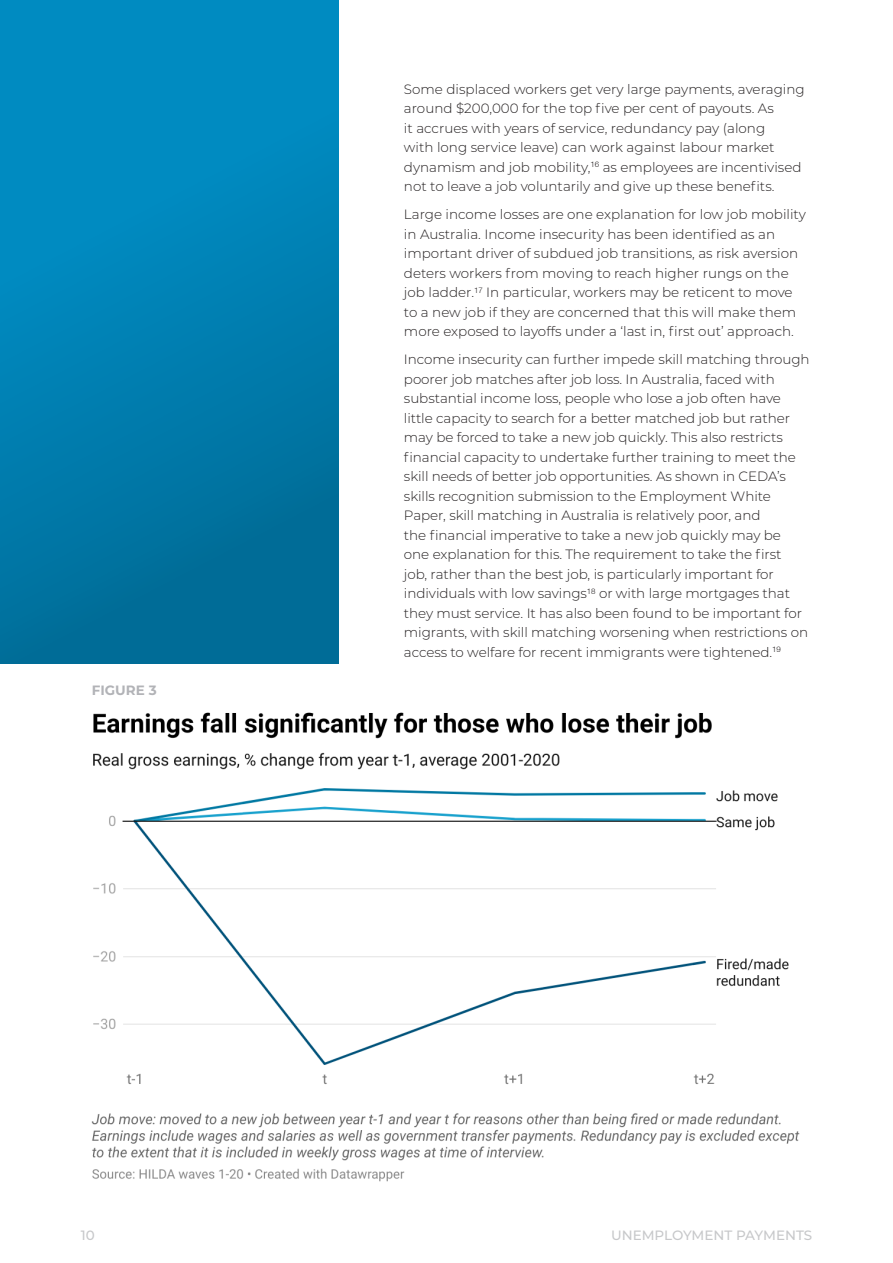
<style>
.page{position:relative;width:893px;height:1263px;background:#fff}
.page>*{position:absolute;margin:0;border:0;box-sizing:border-box;transform-origin:0 0}
.t1{font:300 13.5px/19.5px "Montserrat";letter-spacing:-.005em;color:#231f20}
.t2{font:500 13.5px "Montserrat";color:#c7c8ca}
.Figure_heading{font:700 13.5px "Montserrat";color:#b2b3b7}
</style>
<div class="page">
<div style="left:0;top:0;width:339px;height:663px;background:linear-gradient(to bottom,#0091ca,#006c97)"></div>
<img style="left:91px;top:712px;width:709px;height:470px">
<p class="Figure_heading" style="left:92px;top:680px;width:66px">FIGURE 3</p>
<p class="t1" style="left:404px;top:79px;width:402px">Some displaced workers get very large payments, averaging around $200,000 for the top five per cent of payouts. As<br>it accrues with years of service, redundancy pay (along<br>with long service leave) can work against labour market dynamism and job mobility,<sup>16</sup> as employees are incentivised not to leave a job voluntarily and give up these benefits.</p>
<p class="t1" style="left:404px;top:204px;width:403px">Large income losses are one explanation for low job mobility in Australia. Income insecurity has been identified as an important driver of subdued job transitions, as risk aversion deters workers from moving to reach higher rungs on the job ladder.<sup>17</sup> In particular, workers may be reticent to move to a new job if they are concerned that this will make them more exposed to layoffs under a ‘last in, first out’ approach.</p>
<p class="t1" style="left:404px;top:349px;width:407px">Income insecurity can further impede skill matching through poorer job matches after job loss. In Australia, faced with substantial income loss, people who lose a job often have little capacity to search for a better matched job but rather may be forced to take a new job quickly. This also restricts financial capacity to undertake further training to meet the skill needs of better job opportunities. As shown in CEDA’s skills recognition submission to the Employment White Paper, skill matching in Australia is relatively poor, and<br>the financial imperative to take a new job quickly may be one explanation for this. The requirement to take the first<br>job, rather than the best job, is particularly important for individuals with low savings<sup>18</sup> or with large mortgages that they must service. It has also been found to be important for migrants, with skill matching worsening when restrictions on access to welfare for recent immigrants were tightened.<sup>19</sup></p>
<p class="t2" style="left:81px;top:1225px;width:15px">10</p>
<p class="t2" style="left:611px;top:1225px;width:201px">UNE MPLOYME NT PAYME NTS</p>
</div>
